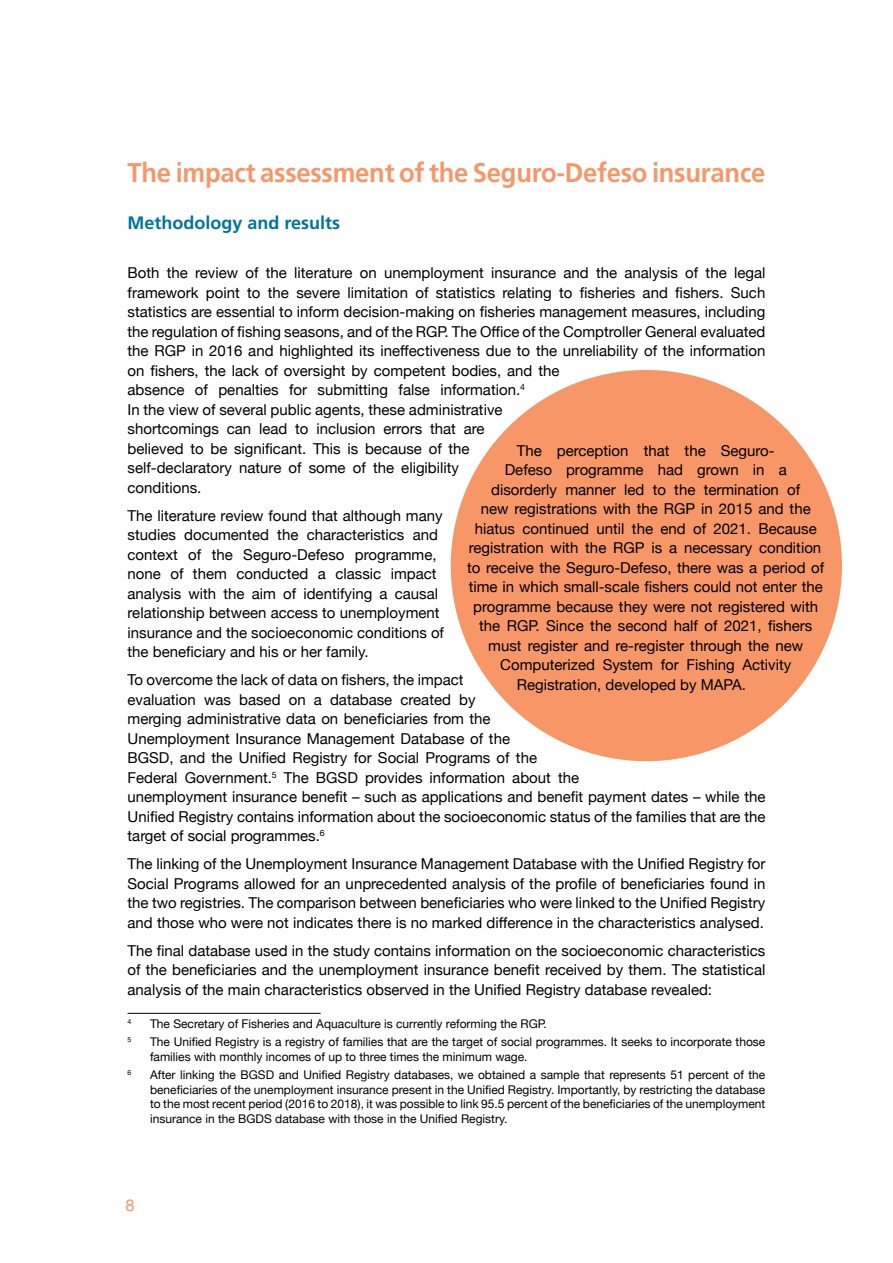
<style>
.page{position:relative;width:893px;height:1263px;background:#fff}
.page>*{position:absolute;margin:0;border:0;box-sizing:border-box;transform-origin:0 0}
.t1{font:700 27px "Frutiger LT Std";letter-spacing:-.01em;color:#f79768;scale:.95 1}
.t2{font:700 18px "Frutiger LT Std";color:#00749c}
.t3{font:16.5px "Helvetica Neue";color:#f79768}
.t4{font:15px/19.5px "Helvetica Neue";color:#000}
.t5{font:12px/14.4px "Helvetica Neue";color:#000}
.t6{font:7.05px "Helvetica Neue";color:#000}
</style>
<div class="page">
<div style="left:459px;top:378px;width:375px;height:375px;background:#f79768;border-radius:50%"></div>
<div style="left:451px;top:370px;width:391px;height:391px;border:16px solid #f79768;border-radius:50%"></div>
<hr style="left:128px;top:1013px;width:193px;height:1px;background:#000">
<h1 class="t1" style="left:128px;top:157px;width:673px">The impact assessment of the Seguro-Defeso insurance</h1>
<p class="t2" style="left:128px;top:212px;width:214px">Methodology and results</p>
<p class="t4" style="left:128px;top:264px;width:639px">Both the review of the literature on unemployment insurance and the analysis of the legal framework point to the severe limitation of statistics relating to fisheries and fishers. Such statistics are essential to inform decision-making on fisheries management measures, including the regulation of fishing seasons, and of the RGP. The Office of the Comptroller General evaluated the RGP in 2016 and highlighted its ineffectiveness due to the unreliability of the information on fishers, the lack of oversight by competent bodies, and the<br>absence of penalties for submitting false information.<sup>4<br></sup>In the view of several public agents, these administrative<br>shortcomings can lead to inclusion errors that are<br>believed to be significant. This is because of the<br>self-declaratory nature of some of the eligibility<br>conditions.</p>
<p class="t4" style="left:128px;top:506px;width:318px">The literature review found that although many studies documented the characteristics and context of the Seguro-Defeso programme, none of them conducted a classic impact analysis with the aim of identifying a causal relationship between access to unemployment insurance and the socioeconomic conditions of the beneficiary and his or her family.</p>
<p class="t4" style="left:128px;top:671px;width:639px">To overcome the lack of data on fishers, the impact<br>evaluation was based on a database created by<br>merging administrative data on beneficiaries from the<br>Unemployment Insurance Management Database of the<br>BGSD, and the Unified Registry for Social Programs of the<br>Federal Government.<sup>5</sup> The BGSD provides information about the<br>unemployment insurance benefit – such as applications and benefit payment dates – while the Unified Registry contains information about the socioeconomic status of the families that are the target of social programmes.<sup>6</sup></p>
<p class="t4" style="left:128px;top:855px;width:639px;text-align:justify">The linking of the Unemployment Insurance Management Database with the Unified Registry for Social Programs allowed for an unprecedented analysis of the profile of beneficiaries found in the two registries. The comparison between beneficiaries who were linked to the Unified Registry and those who were not indicates there is no marked difference in the characteristics analysed.</p>
<p class="t4" style="left:128px;top:941px;width:639px;text-align:justify">The final database used in the study contains information on the socioeconomic characteristics of the beneficiaries and the unemployment insurance benefit received by them. The statistical analysis of the main characteristics observed in the Unified Registry database revealed:</p>
<p class="t6" style="left:128px;top:1016px;width:5px">4</p>
<p class="t5" style="left:150px;top:1017px;width:398px">The Secretary of Fisheries and Aquaculture is currently reforming the RGP.</p>
<p class="t6" style="left:128px;top:1035px;width:5px">5</p>
<p class="t5" style="left:150px;top:1035px;width:617px">The Unified Registry is a registry of families that are the target of social programmes. It seeks to incorporate those families with monthly incomes of up to three times the minimum wage.</p>
<p class="t6" style="left:128px;top:1068px;width:5px">6</p>
<p class="t5" style="left:150px;top:1069px;width:617px;text-align:justify">After linking the BGSD and Unified Registry databases, we obtained a sample that represents 51 percent of the beneficiaries of the unemployment insurance present in the Unified Registry. Importantly, by restricting the database to the most recent period (2016 to 2018), it was possible to link 95.5 percent of the beneficiaries of the unemployment insurance in the BGDS database with those in the Unified Registry.</p>
<p class="t4" style="left:517px;top:441px;width:259px">The perception that the Seguro-</p>
<p class="t4" style="left:505px;top:461px;width:284px">Defeso programme had grown in a</p>
<p class="t4" style="left:491px;top:480px;width:310px">disorderly manner led to the termination of</p>
<p class="t4" style="left:481px;top:500px;width:331px">new registrations with the RGP in 2015 and the</p>
<p class="t4" style="left:475px;top:519px;width:344px">hiatus continued until the end of 2021. Because</p>
<p class="t4" style="left:469px;top:539px;width:354px">registration with the RGP is a necessary condition</p>
<p class="t4" style="left:467px;top:558px;width:358px">to receive the Seguro-Defeso, there was a period of</p>
<p class="t4" style="left:469px;top:578px;width:356px">time in which small-scale fishers could not enter the</p>
<p class="t4" style="left:473px;top:597px;width:346px">programme because they were not registered with</p>
<p class="t4" style="left:479px;top:617px;width:335px">the RGP. Since the second half of 2021, fishers</p>
<p class="t4" style="left:488px;top:636px;width:316px">must register and re-register through the new</p>
<p class="t4" style="left:500px;top:656px;width:292px">Computerized System for Fishing Activity</p>
<p class="t4" style="left:517px;top:675px;width:231px">Registration, developed by MAPA.</p>
<p class="t3" style="left:125px;top:1193px;width:11px">8</p>
</div>
